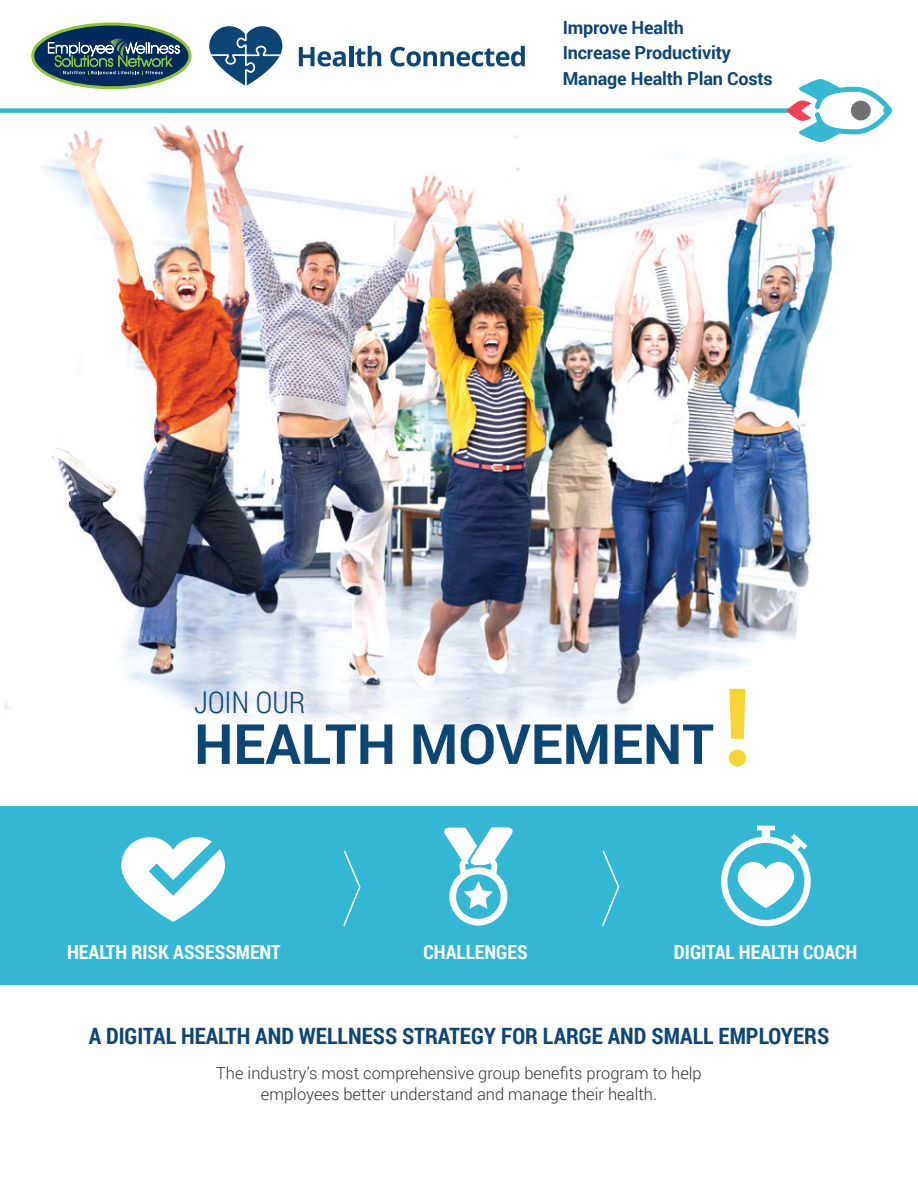
<style>
.page{position:relative;width:918px;height:1188px;background:#fff}
.page>*{position:absolute;margin:0;border:0;box-sizing:border-box;transform-origin:0 0}
.t1{font:700 55.5px "Roboto";color:#0e4673}
.t2{font:300 30px "Roboto Condensed";color:#0e4673}
.t3{font:700 22.5px "Roboto Condensed";color:#0e4574}
.t4{font:700 19.5px "Roboto Condensed";color:#fff}
.t5{font:700 18px/25.5px "Roboto";letter-spacing:-.01em;color:#0e4574}
.t6{font:300 16.5px/21.5px "Roboto";color:#2f3234;text-align:center}
</style>
<div class="page">
<img style="left:4px;top:124px;width:845px;height:642px">
<div style="left:729px;top:749px;width:17px;height:18px;background:#f7d537;border-radius:50%"></div>
<svg style="left:730px;top:689px;width:15px;height:50px"></svg>
<div style="left:0;top:806px;width:918px;height:178px;background:#33b7d2"></div>
<svg style="left:121px;top:837px;width:104px;height:85px"></svg>
<svg style="left:444px;top:827px;width:69px;height:99px"></svg>
<svg style="left:721px;top:826px;width:90px;height:100px"></svg>
<svg style="left:343px;top:850px;width:18px;height:76px"></svg>
<svg style="left:602px;top:850px;width:18px;height:76px"></svg>
<div style="left:0;top:108px;width:801px;height:5px;background:#33b7d2"></div>
<svg style="left:786px;top:79px;width:106px;height:64px"></svg>
<svg style="left:33px;top:24px;width:157px;height:64px;fill:#00295c"></svg>
<div style="left:31px;top:22px;width:161px;height:67px;border:3px solid #8bc63e;border-radius:50%"></div>
<svg style="left:48px;top:39px;width:132px;height:51px"></svg>
<svg style="left:209px;top:26px;width:73px;height:60px"></svg>
<svg style="left:299px;top:47px;width:47px;height:20px"></svg>
<hr style="left:349px;top:46px;width:4px;height:20px;background:#0d4675">
<svg style="left:355px;top:46px;width:26px;height:21px"></svg>
<svg style="left:390px;top:46px;width:135px;height:21px"></svg>
<p class="t5" style="left:563px;top:14px;width:212px">Improve Health<br>Increase Productivity<br>Manage Health Plan Costs</p>
<h2 class="t2" style="left:194px;top:681px;width:113px">JOIN OUR</h2>
<h1 class="t1" style="left:194px;top:705px;width:521px">HEALTH MOVEMENT</h1>
<p class="t4" style="left:67px;top:938px;width:129px">HEALTH RIS K ASSESSMENT</p>
<p class="t4" style="left:423px;top:938px;width:45px">CHALLENGES</p>
<p class="t4" style="left:674px;top:938px;width:10px">DIGIT</p>
<p class="t4" style="left:715px;top:938px;width:142px">AL HEALTH COACH</p>
<h3 class="t3" style="left:89px;top:1020px;width:742px">A DIGITAL HEALTH AND WELLNESS STRATEGY FOR LARGE AND SMALL EMPLOYERS</h3>
<p class="t6" style="left:216px;top:1062px;width:487px">The industry’s most comprehensive group benefits program to help employees better understand and manage their health.</p>
</div>
